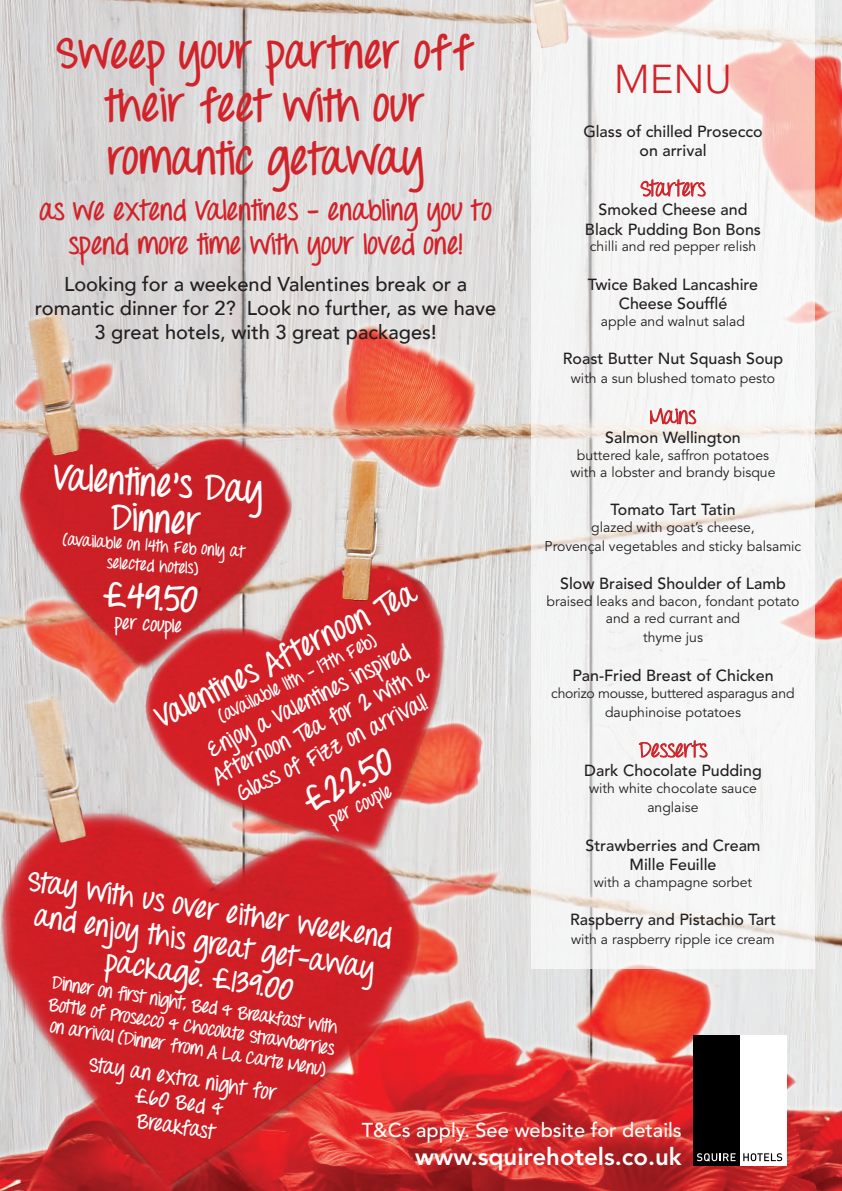
<style>
.page{position:relative;width:842px;height:1191px;background:#fff}
.page>*{position:absolute;margin:0;border:0;box-sizing:border-box;transform-origin:0 0}
.t1{font:700 44px/52.8px "Throw My Hands Upinthe Air";color:#d1232a;text-align:center}
.t2{font:300 40px "Avenir LT Std";color:#d1232a}
.t3{font:700 36px/36px "Throw My Hands Upinthe Air";color:#fff;text-align:center}
.t4{font:700 34px "Throw My Hands Upinthe Air";color:#fff}
.t5{font:700 30px "Throw My Hands Upinthe Air";color:#fff}
.t6{font:700 28px/33.6px "Throw My Hands Upinthe Air";color:#fff;text-align:center}
.t7{font:700 28px/33.6px "Throw My Hands Upinthe Air";color:#d1232a;text-align:center}
.t8{font:800 24px "Avenir LT Std";color:#fff}
.t9{font:700 22px/26.4px "Throw My Hands Upinthe Air";color:#fff;text-align:center}
.t10{font:22px "Throw My Hands Upinthe Air";color:#d1232a}
.t11{font:22px "Throw My Hands Upinthe Air";letter-spacing:-.045em;color:#d1232a}
.t12{font:500 20px/24px "Avenir";color:#231f20;text-align:center}
.t13{font:700 20px/24px "Throw My Hands Upinthe Air";color:#fff;text-align:center}
.t14{font:500 20px "Avenir LT Std";color:#fff}
.t15{font:700 18px/21.6px "Throw My Hands Upinthe Air";color:#fff;text-align:center}
.t16{font:500 16px/19.2px "Avenir LT Std";color:#231f20;text-align:center}
.t17{font:700 16px/20px "Throw My Hands Upinthe Air";color:#fff;text-align:center}
.t18{font:14px/16.8px "Avenir LT Std";color:#231f20;text-align:center}
.t19{font:14px/19.2px "Avenir LT Std";letter-spacing:-.02em;color:#231f20;text-align:center}
</style>
<div class="page">
<img style="left:0;top:0;width:842px;height:1191px">
<img style="left:479px;top:766px;width:363px;height:201px">
<img style="left:0;top:400px;width:842px;height:61px">
<img style="left:312px;top:461px;width:530px;height:182px">
<img style="left:0;top:670px;width:479px;height:521px">
<img style="left:14px;top:687px;width:89px;height:166px">
<img style="left:130px;top:548px;width:341px;height:320px">
<img style="left:321px;top:446px;width:78px;height:161px">
<div style="left:740px;top:1035px;width:46px;height:130px;background:#fff"></div>
<div style="left:693px;top:1035px;width:47px;height:130px;background:#000"></div>
<svg style="left:697px;top:1153px;width:39px;height:8px"></svg>
<svg style="left:743px;top:1153px;width:39px;height:8px"></svg>
<img style="left:53px;top:0;width:789px;height:67px">
<img style="left:502px;top:0;width:29px;height:53px">
<svg style="left:531px;top:0;width:284px;height:968px;fill:#f5f5f5"></svg>
<svg style="left:640px;top:179px;width:66px;height:18px"></svg>
<svg style="left:649px;top:407px;width:48px;height:18px"></svg>
<svg style="left:638px;top:740px;width:70px;height:18px"></svg>
<img style="left:0;top:415px;width:312px;height:269px">
<img style="left:14px;top:300px;width:84px;height:161px">
<h1 class="t1" style="left:57px;top:30px;width:420px">Sweep your partner off their feet with our romantic getaway</h1>
<h3 class="t7" style="left:39px;top:196px;width:454px">as we extend Valentines – enabling you to spend more time with your loved one!</h3>
<h3 class="t12" style="left:35px;top:270px;width:463px">Looking for a weekend Valentines break or a romantic dinner for 2? Look no further, as we have<br>3 great hotels, with 3 great packages!</h3>
<h2 class="t2" style="left:614px;top:56px;width:119px">MENU</h2>
<p class="t16" style="left:583px;top:122px;width:181px">Glass of chilled Prosecco on arrival</p>
<h3 class="t11" style="left:641px;top:175px;width:66px">Starters</h3>
<p class="t16" style="left:585px;top:201px;width:178px">Smoked Cheese and<br>Black Pudding Bon Bons</p>
<p class="t18" style="left:590px;top:238px;width:168px">chilli and red pepper relish</p>
<p class="t16" style="left:588px;top:275px;width:172px">Twice Baked Lancashire<br>Cheese Soufflé</p>
<p class="t18" style="left:601px;top:313px;width:146px">apple and walnut salad</p>
<p class="t16" style="left:563px;top:349px;width:222px">Roast Butter Nut Squash Soup</p>
<p class="t18" style="left:571px;top:370px;width:206px">with a sun blushed tomato pesto</p>
<h3 class="t10" style="left:650px;top:403px;width:47px">Mains</h3>
<p class="t16" style="left:605px;top:428px;width:137px">Salmon Wellington</p>
<p class="t18" style="left:570px;top:447px;width:207px">buttered kale, saffron potatoes with a lobster and brandy bisque</p>
<p class="t16" style="left:610px;top:500px;width:127px">Tomato Tart Tatin</p>
<p class="t18" style="left:545px;top:518px;width:258px;line-height:19.2px">glazed with goat’s cheese,<br>Provençal vegetables and sticky balsamic</p>
<p class="t16" style="left:560px;top:575px;width:227px">Slow Braised Shoulder of Lamb</p>
<p class="t18" style="left:546px;top:593px;width:255px">braised leaks and bacon, fondant potato and a red currant and</p>
<p class="t18" style="left:643px;top:629px;width:61px">thyme jus</p>
<p class="t16" style="left:572px;top:666px;width:203px">Pan-Fried Breast of Chicken</p>
<p class="t19" style="left:551px;top:683px;width:245px">chorizo mousse, buttered asparagus and dauphinoise potatoes</p>
<h3 class="t10" style="left:639px;top:736px;width:70px">Desserts</h3>
<p class="t16" style="left:584px;top:761px;width:179px">Dark Chocolate Pudding</p>
<p class="t18" style="left:589px;top:779px;width:169px;line-height:19.2px">with white chocolate sauce anglaise</p>
<p class="t16" style="left:585px;top:836px;width:177px">Strawberries and Cream<br>Mille Feuille</p>
<p class="t18" style="left:594px;top:874px;width:160px">with a champagne sorbet</p>
<p class="t16" style="left:570px;top:910px;width:207px">Raspberry and Pistachio Tart</p>
<p class="t18" style="left:571px;top:931px;width:205px">with a raspberry ripple ice cream</p>
<h3 class="t3" style="left:54px;top:461px;width:212px;rotate:4deg">Valentine’s Day<br>Dinner</h3>
<p class="t17" style="left:64px;top:530px;width:184px;rotate:4deg">(available on 14th Feb only at selected hotels)</p>
<h3 class="t4" style="left:105px;top:572px;width:96px;rotate:4deg">£49.50</h3>
<p class="t15" style="left:115px;top:612px;width:69px;rotate:4deg">per couple</p>
<h3 class="t5" style="left:149px;top:703px;width:288px;rotate:-27deg">Valentines Afternoon Tea</h3>
<p class="t15" style="left:215px;top:709px;width:176px;rotate:-27deg">(available 11th – 17th Feb)</p>
<h3 class="t9" style="left:196px;top:744px;width:240px;rotate:-27deg">Enjoy a Valentines inspired<br>Afternoon Tea for 2 with a<br>Glass of Fizz on arrival!</h3>
<h3 class="t4" style="left:295px;top:783px;width:98px;rotate:-27deg">£22.50</h3>
<p class="t15" style="left:326px;top:812px;width:69px;rotate:-27deg">per couple</p>
<h3 class="t6" style="left:30px;top:866px;width:370px;rotate:9deg">Stay with us over either weekend and enjoy this great get-away package. £139.00</h3>
<p class="t15" style="left:53px;top:973px;width:291px;rotate:9deg">Dinner on fi rst night, Bed &amp; Breakfast with<br>Bottle of Prosecco &amp; Chocolate Strawberries on arrival (Dinner from A La Carte Menu)</p>
<h3 class="t13" style="left:91px;top:1053px;width:191px;rotate:9deg">Stay an extra night for £60 Bed &amp;<br>Breakfast</h3>
<h3 class="t14" style="left:362px;top:1118px;width:321px">T&amp;Cs apply. See website for details</h3>
<h3 class="t8" style="left:415px;top:1142px;width:268px">www.squirehotels.co.uk</h3>
</div>
